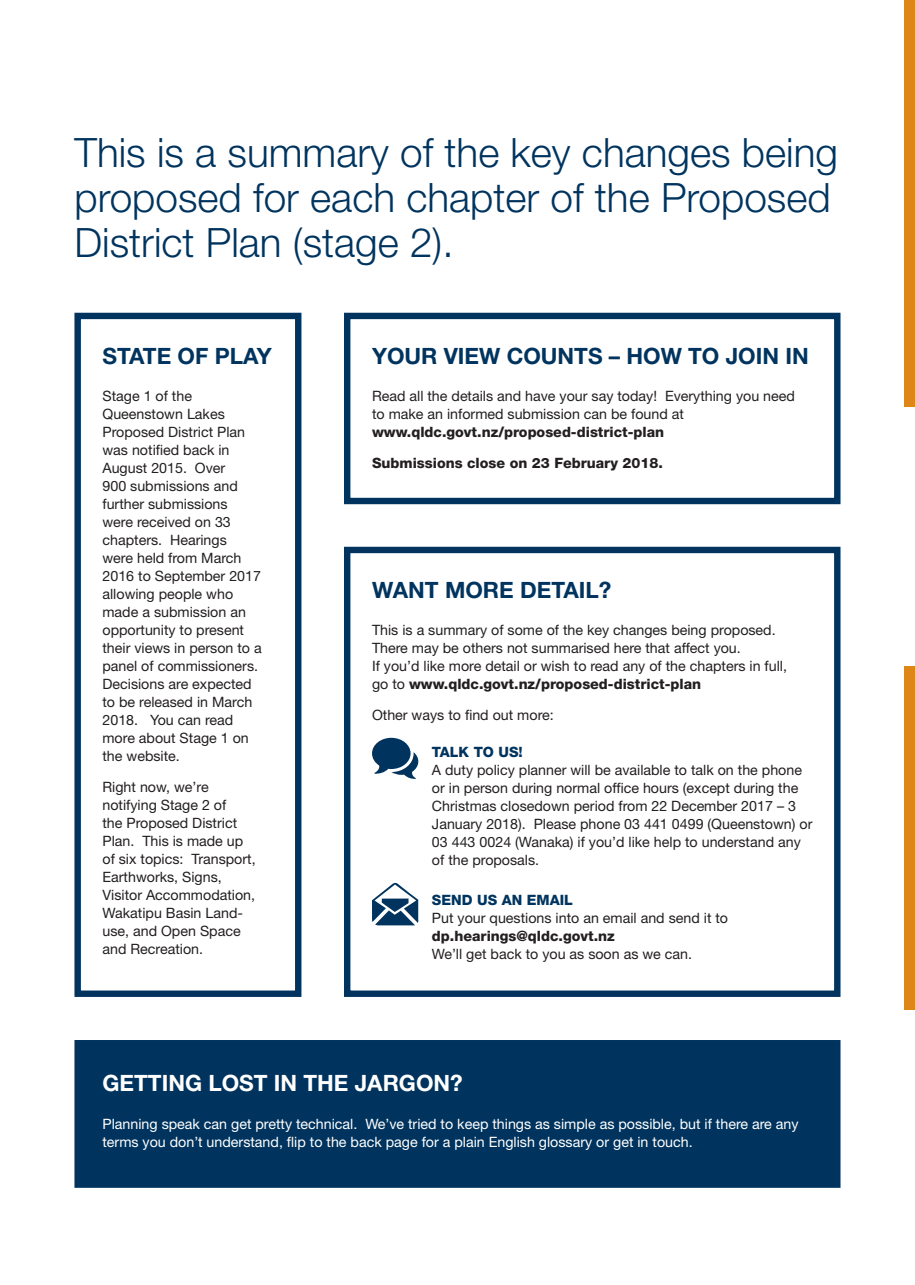
<style>
.page{position:relative;width:915px;height:1285px;background:#fff}
.page>*{position:absolute;margin:0;border:0;box-sizing:border-box;transform-origin:0 0}
.MAIN_body{font:300 40.5px/45px "Helvetica Neue LT Std";color:#00345e}
.HEAD_1{font:700 22.5px "Helvetica Neue LT Std";color:#00345e}
.HEAD_1-2{font:700 22.5px "Helvetica Neue LT Std";color:#fff}
.MAIN_body-2{font:14.25px/18px "Helvetica Neue LT Std";color:#231f20}
.MAIN_body-3{font:14.25px/18px "Helvetica Neue LT Std";color:#fff}
.MAIN_body-4{font:800 14.25px "Helvetica Neue LT Std";color:#231f20}
.s1{font-weight:800}
.s2{font-weight:800;color:#00345e}
</style>
<div class="page">
<div style="left:904px;top:0;width:10px;height:407px;background:#df8619"></div>
<div style="left:904px;top:666px;width:10px;height:343px;background:#df8619"></div>
<div style="left:74px;top:313px;width:227px;height:683px;border:6px solid #00345e"></div>
<div style="left:344px;top:313px;width:496px;height:191px;border:6px solid #00345e"></div>
<div style="left:344px;top:546px;width:496px;height:450px;border:6px solid #00345e"></div>
<div style="left:74px;top:1039px;width:766px;height:148px;background:#00345e"></div>
<svg style="left:372px;top:737px;width:46px;height:41px"></svg>
<svg style="left:372px;top:882px;width:46px;height:43px"></svg>
<p class="MAIN_body" style="left:74px;top:129px;width:764px">This is a summary of the key changes being proposed for each chapter of the Proposed<br>District Plan (stage 2).</p>
<p class="HEAD_1" style="left:102px;top:342px;width:171px">STATE OF PLAY</p>
<p class="HEAD_1" style="left:372px;top:342px;width:438px">YOUR VIEW COUNTS – HOW TO JOIN IN</p>
<p class="MAIN_body-2" style="left:102px;top:387px;width:161px">Stage 1 of the<br>Queenstown Lakes<br>Proposed District Plan was notified back in<br>August 2015. Over<br>900 submissions and further submissions were received on 33 chapters. Hearings<br>were held from March<br>2016 to September 2017 allowing people who made a submission an opportunity to present their views in person to a panel of commissioners.<br>Decisions are expected to be released in March<br>2018. You can read more about Stage 1 on the website.</p>
<p class="MAIN_body-2" style="left:102px;top:777px;width:155px">Right now, we’re notifying Stage 2 of<br>the Proposed District<br>Plan. This is made up of six topics: Transport,<br>Earthworks, Signs,<br>Visitor Accommodation,<br>Wakatipu Basin Land&shy;use, and Open Space and Recreation.</p>
<p class="MAIN_body-2" style="left:372px;top:387px;width:424px">Read all the details and have your say today! Everything you need to make an informed submission can be found at <span class="s1">www.qldc.govt.nz/proposed-district-plan</span></p>
<p class="MAIN_body-4" style="left:372px;top:454px;width:292px">Submissions close on 23 February 2018.</p>
<p class="HEAD_1" style="left:372px;top:576px;width:241px">WANT MORE DETAIL?</p>
<p class="MAIN_body-2" style="left:372px;top:621px;width:416px">This is a summary of some of the key changes being proposed.<br>There may be others not summarised here that affect you.<br>If you’d like more detail or wish to read any of the chapters in full, go to <span class="s1">www.qldc.govt.nz/proposed-district-plan</span></p>
<p class="MAIN_body-2" style="left:372px;top:705px;width:183px">Other ways to find out more:</p>
<p class="MAIN_body-2" style="left:432px;top:742px;width:382px"><span class="s2">TALK TO US!<br></span>A duty policy planner will be available to talk on the phone or in person during normal office hours (except during the Christmas closedown period from 22 December 2017 – 3<br>January 2018). Please phone 03 441 0499 (Queenstown) or 03 443 0024 (Wanaka) if you’d like help to understand any of the proposals.</p>
<p class="MAIN_body-2" style="left:432px;top:890px;width:297px"><span class="s2">SEND US AN EMAIL<br></span>Put your questions into an email and send it to <span class="s1">dp.hearings@qldc.govt.nz<br></span>We’ll get back to you as soon as we can.</p>
<p class="HEAD_1-2" style="left:102px;top:1069px;width:361px">GETTING LOST IN THE JARGON?</p>
<p class="MAIN_body-3" style="left:102px;top:1114px;width:697px">Planning speak can get pretty technical. We’ve tried to keep things as simple as possible, but if there are any terms you don’t understand, flip to the back page for a plain English glossary or get in touch.</p>
</div>
